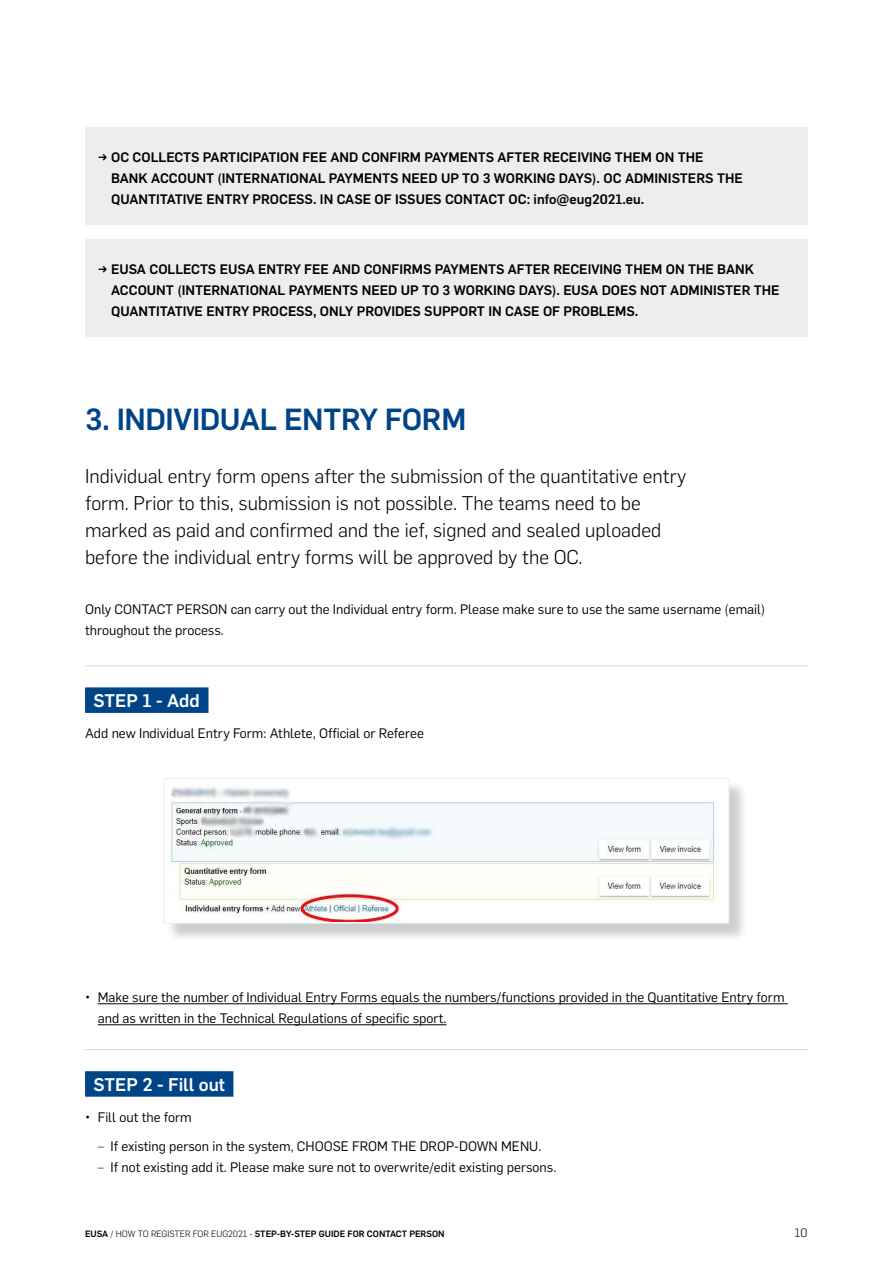
<style>
.page{position:relative;width:893px;height:1263px;background:#fff}
.page>*{position:absolute;margin:0;border:0;box-sizing:border-box;transform-origin:0 0}
.t1{font:500 30px "Flama";letter-spacing:-.015em;color:#048}
.t2{font:300 19.5px/27px "Flama";color:#000}
.t3{font:500 18px "Flama";color:#fff}
.t4{font:13.5px/21px "Flama";color:#000}
.t5{font:500 13.5px/21px "Flama";color:#000}
.t6{font:300 12px "Flama";color:#000}
.t7{font:500 9px "Flama";color:#000}
.s1{font-weight:300}
</style>
<div class="page">
<div style="left:85px;top:128px;width:723px;height:97px;background:#ededed"></div>
<div style="left:85px;top:239px;width:723px;height:98px;background:#ededed"></div>
<hr style="left:85px;top:665px;width:723px;height:1px;background:#dadada">
<div style="left:85px;top:687px;width:123px;height:26px;background:#048"></div>
<hr style="left:98px;top:1003px;width:690px;height:1px;background:#000">
<hr style="left:98px;top:1024px;width:348px;height:1px;background:#000">
<hr style="left:85px;top:1049px;width:723px;height:1px;background:#dadada">
<div style="left:85px;top:1071px;width:148px;height:26px;background:#048"></div>
<div style="left:166px;top:780px;width:582px;height:162px;background:#000;opacity:.2"></div>
<div style="left:164px;top:778px;width:565px;height:145px;background:#fff"></div>
<img style="left:171px;top:787px;width:545px;height:134px">
<div style="left:164px;top:778px;width:565px;height:146px;border:1px solid #ededed"></div>
<p class="t5" style="left:111px;top:145px;width:633px;text-indent:-13px">→ OC COLLECTS PARTICIPATION FEE AND CONFIRM PAYMENTS AFTER RECEIVING THEM ON THE<br>BANK ACCOUNT (INTERNATIONAL PAYMENTS NEED UP TO 3 WORKING DAYS). OC ADMINISTERS THE<br>QUANTITATIVE ENTRY PROCESS. IN CASE OF ISSUES CONTACT OC: info@eug2021.eu.</p>
<p class="t5" style="left:111px;top:257px;width:670px;text-indent:-13px">→ EUSA COLLECTS EUSA ENTRY FEE AND CONFIRMS PAYMENTS AFTER RECEIVING THEM ON THE BANK<br>ACCOUNT (INTERNATIONAL PAYMENTS NEED UP TO 3 WORKING DAYS). EUSA DOES NOT ADMINISTER THE<br>QUANTITATIVE ENTRY PROCESS, ONLY PROVIDES SUPPORT IN CASE OF PROBLEMS.</p>
<h1 class="t1" style="left:85px;top:398px;width:383px">3. INDIVIDUAL ENTRY FORM</h1>
<p class="t2" style="left:85px;top:461px;width:603px">Individual entry form opens after the submission of the quantitative entry form. Prior to this, submission is not possible. The teams need to be marked as paid and confirmed and the ief, signed and sealed uploaded before the individual entry forms will be approved by the OC.</p>
<p class="t4" style="left:85px;top:598px;width:682px">Only CONTACT PERSON can carry out the Individual entry form. Please make sure to use the same username (email) throughout the process.</p>
<h3 class="t3" style="left:94px;top:688px;width:108px">STEP 1 - Add</h3>
<p class="t4" style="left:85px;top:722px;width:340px">Add new Individual Entry Form: Athlete, Official or Referee</p>
<p class="t4" style="left:98px;top:986px;width:688px;text-indent:-13px">• Make sure the number of Individual Entry Forms equals the numbers/functions provided in the Quantitative Entry form and as written in the Technical Regulations of specific sport.</p>
<h3 class="t3" style="left:94px;top:1071px;width:133px">STEP 2 - Fill out</h3>
<p class="t4" style="left:85px;top:1106px;width:108px">• Fill out the form</p>
<p class="t4" style="left:98px;top:1135px;width:445px"><span class="s1">–</span> If existing person in the system, CHOOSE FROM THE DROP-DOWN MENU.</p>
<p class="t4" style="left:98px;top:1156px;width:460px"><span class="s1">–</span> If not existing add it. Please make sure not to overwrite/edit existing persons.</p>
<p class="t7" style="left:85px;top:1228px;width:361px">EUSA <span class="s1">/ HOW TO REGISTER FOR EUG2021 -</span> STEP-BY-STEP GUIDE FOR CONTACT PERSON</p>
<p class="t6" style="left:795px;top:1225px;width:14px">10</p>
</div>
